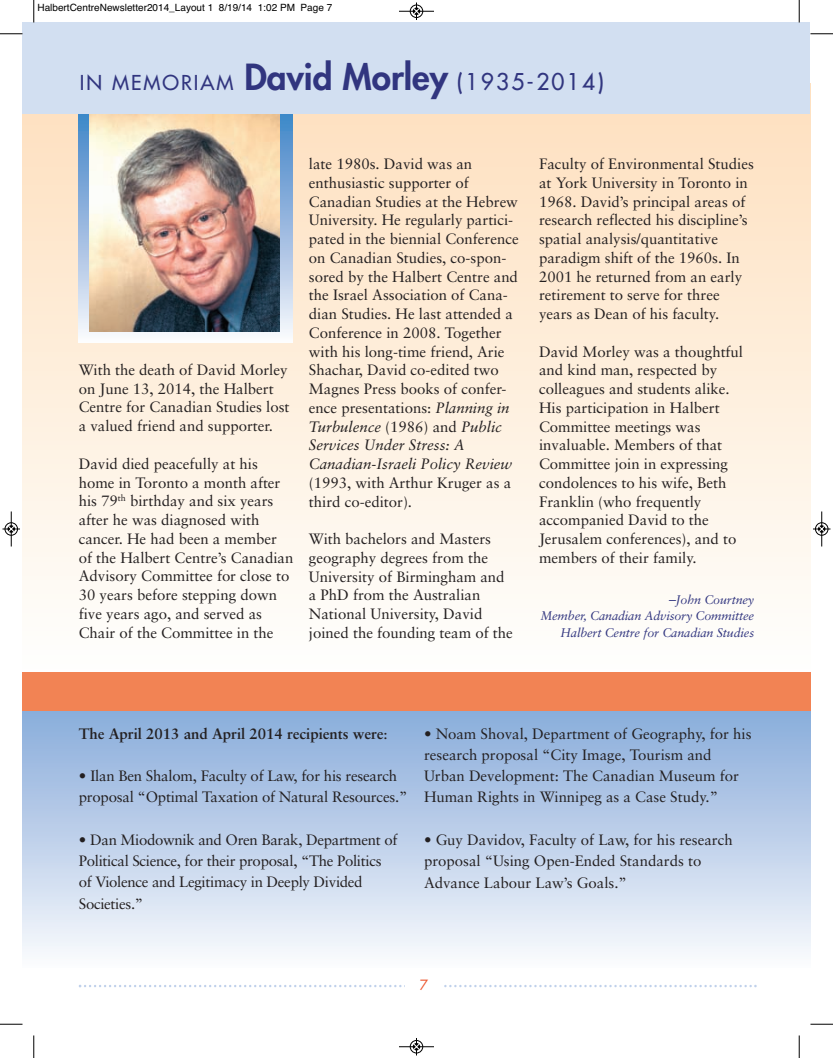
<style>
.page{position:relative;width:833px;height:1058px;background:#fff}
.page>*{position:absolute;margin:0;border:0;box-sizing:border-box;transform-origin:0 0}
.t1{font:800 35px "Futura";color:#31357f}
.t2{font:15px/18.8px "Sabon";color:#231f20}
.t3{font:15px/21.2px "Sabon";letter-spacing:-.02em;color:#231f20}
.t4{font:700 15px "Sabon";color:#231f20}
.t5{font:13.75px "Futura";color:#ec562e}
.t6{font:italic 12.5px/16.2px "Sabon";letter-spacing:-.01em;color:#31357f;text-align:right}
.t7{font:10px "Helvetica";color:#000}
.s1{font-weight:400;font-size:20px}
.s2{font-weight:400;font-size:22.5px}
.s3{font-style:italic}
.s4{font-family:"Helvetica";font-style:normal}
.s5{font-weight:400}
</style>
<div class="page">
<svg style="left:22px;top:710px;width:788px;height:242px;background:#bdcfe9"></svg>
<svg style="left:79px;top:984px;width:677px;height:3px"></svg>
<div style="left:406px;top:978px;width:36px;height:25px;background:#fff"></div>
<div style="left:22px;top:84px;width:788px;height:590px;background:linear-gradient(to bottom,#fedfbd,#fefffd)"></div>
<svg style="left:79px;top:113px;width:214px;height:229px"></svg>
<img style="left:90px;top:113px;width:190px;height:218px">
<div style="left:22px;top:22px;width:788px;height:91px;background:#d2dff1"></div>
<div style="left:22px;top:672px;width:788px;height:38px;background:#f28354"></div>
<svg style="left:33px;top:0;width:2px;height:22px"></svg>
<svg style="left:0;top:33px;width:22px;height:2px"></svg>
<svg style="left:798px;top:0;width:2px;height:22px"></svg>
<svg style="left:810px;top:33px;width:22px;height:2px"></svg>
<svg style="left:33px;top:1035px;width:2px;height:23px"></svg>
<svg style="left:0;top:1023px;width:22px;height:2px"></svg>
<svg style="left:798px;top:1035px;width:2px;height:23px"></svg>
<svg style="left:810px;top:1023px;width:22px;height:2px"></svg>
<hr style="left:399px;top:11px;width:35px;height:1px;background:#000">
<div style="left:410px;top:5px;width:13px;height:13px;border:1px solid #000;border-radius:50%"></div>
<svg style="left:413px;top:2px;width:6px;height:18px"></svg>
<hr style="left:399px;top:1046px;width:35px;height:1px;background:#000">
<div style="left:410px;top:1040px;width:13px;height:13px;border:1px solid #000;border-radius:50%"></div>
<svg style="left:413px;top:1038px;width:6px;height:17px"></svg>
<hr style="left:11px;top:511px;width:1px;height:35px;background:#000">
<div style="left:5px;top:522px;width:13px;height:13px;border:1px solid #000;border-radius:50%"></div>
<svg style="left:2px;top:526px;width:18px;height:6px"></svg>
<hr style="left:821px;top:511px;width:1px;height:35px;background:#000">
<div style="left:815px;top:522px;width:13px;height:13px;border:1px solid #000;border-radius:50%"></div>
<svg style="left:813px;top:526px;width:17px;height:6px"></svg>
<p class="t7" style="left:38px;top:2px;width:296px">HalbertCentreNewsletter2014_Layout 1 8/19/14 1:02 PM Page 7</p>
<h1 class="t1" style="left:80px;top:61px;width:525px"><span class="s1">IN MEMORIAM</span> David Morley <span class="s2">(1935-2014)</span></h1>
<p class="t2" style="left:79px;top:361px;width:212px">With the death of David Morley on June 13, 2014, the Halbert<br>Centre for Canadian Studies lost a valued friend and supporter.</p>
<p class="t2" style="left:79px;top:455px;width:216px">David died peacefully at his home in Toronto a month after his 79<sup>th</sup> birthday and six years after he was diagnosed with cancer. He had been a member of the Halbert Centre’s Canadian<br>Advisory Committee for close to<br>30 years before stepping down five years ago, and served as<br>Chair of the Committee in the</p>
<p class="t2" style="left:309px;top:156px;width:211px">late 1980s. David was an enthusiastic supporter of<br>Canadian Studies at the Hebrew<br>University. He regularly partici&shy;pated in the biennial Conference on Canadian Studies, co-spon&shy;sored by the Halbert Centre and the Israel Association of Cana&shy;dian Studies. He last attended a<br>Conference in 2008. Together with his long-time friend, Arie<br>Shachar, David co-edited two<br>Magnes Press books of confer&shy;ence presentations: <span class="s3">Planning in<br>Turbulence</span> (1986) and <span class="s3">Public<br>Services Under Stress: A<br>Canadian-Israeli Policy Review</span></p>
<p class="t2" style="left:309px;top:474px;width:204px">(1993, with Arthur Kruger as a third co-editor).</p>
<p class="t2" style="left:309px;top:531px;width:205px">With bachelors and Masters geography degrees from the<br>University of Birmingham and a PhD from the Australian<br>National University, David joined the founding team of the</p>
<p class="t2" style="left:539px;top:156px;width:216px">Faculty of Environmental Studies at York University in Toronto in<br>1968. David’s principal areas of research reflected his discipline’s spatial analysis/quantitative paradigm shift of the 1960s. In<br>2001 he returned from an early retirement to serve for three years as Dean of his faculty.</p>
<p class="t2" style="left:539px;top:343px;width:205px">David Morley was a thoughtful and kind man, respected by colleagues and students alike.<br>His participation in Halbert<br>Committee meetings was invaluable. Members of that<br>Committee join in expressing condolences to his wife, Beth<br>Franklin (who frequently accompanied David to the<br>Jerusalem conferences), and to members of their family.</p>
<p class="t6" style="left:540px;top:592px;width:215px"><span class="s4">–</span>John Courtney<br>Member, Canadian Advisory Committee<br>Halbert Centre for Canadian Studies</p>
<p class="t4" style="left:79px;top:727px;width:310px">The April 2013 and April 2014 recipients were<span class="s5">:</span></p>
<p class="t2" style="left:79px;top:766px;width:330px;line-height:21.2px">• Ilan Ben Shalom, Faculty of Law, for his research proposal “Optimal Taxation of Natural Resources.”</p>
<p class="t3" style="left:79px;top:830px;width:320px">• Dan Miodownik and Oren Barak, Department of Political Science, for their proposal, “The Politics of Violence and Legitimacy in Deeply Divided Societies.”</p>
<p class="t2" style="left:424px;top:724px;width:329px;line-height:21.2px">• Noam Shoval, Department of Geography, for his research proposal “City Image, Tourism and Urban Development: The Canadian Museum for Human Rights in Winnipeg as a Ca se Study.”</p>
<p class="t2" style="left:424px;top:830px;width:310px;line-height:21.2px">• Guy Davidov, Faculty of Law, for his research proposal “Using Open-Ended Standards to<br>Advance Labour Law’s Goals.”</p>
<p class="t5" style="left:419px;top:978px;width:10px">7</p>
</div>
